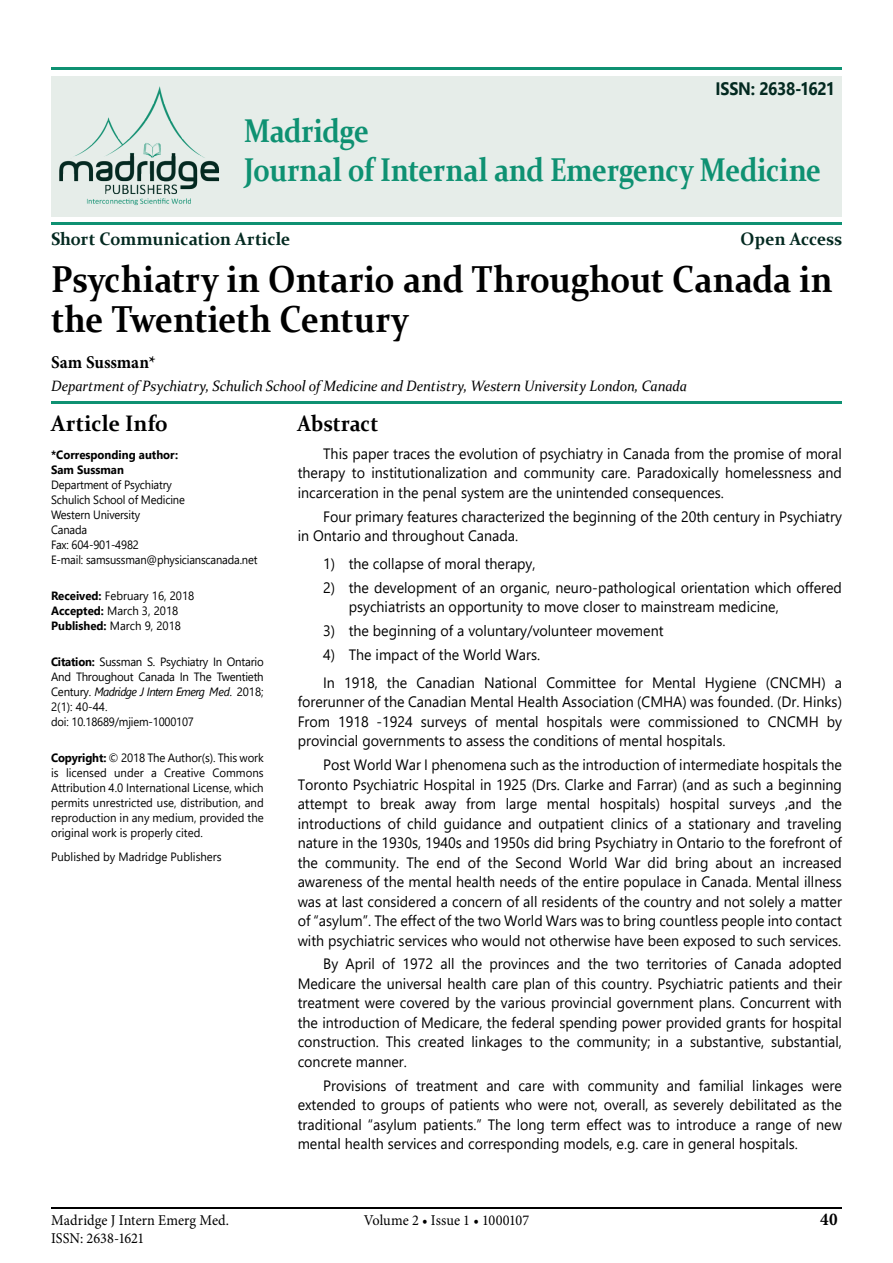
<style>
.page{position:relative;width:893px;height:1263px;background:#fff}
.page>*{position:absolute;margin:0;border:0;box-sizing:border-box;transform-origin:0 0}
.t1{font:700 37.5px/40.5px "Constantia";color:#000;scale:.9 1}
.t2{font:700 33px/39px "Constantia";letter-spacing:-.01em;color:#0e9172;scale:.85 1}
.t3{font:700 22.5px "Constantia";letter-spacing:.005em;color:#000;scale:.95 1}
.t4{font:700 22.5px "Constantia";letter-spacing:.005em;color:#000;scale:.9 1}
.t5{font:700 18px "Constantia";color:#032920;scale:.95 1}
.t6{font:700 18px "Segoe UI";letter-spacing:-.02em;color:#032920;scale:.9 1}
.t7{font:700 18px "Minion Pro";color:#000;scale:.95 1}
.t8{font:15px/19.5px "Segoe UI";color:#000;text-align:justify;scale:.95 1}
.t9{font:italic 15px "Constantia";letter-spacing:-.01em;color:#000;scale:.95 1}
.t10{font:15px "Minion Pro";color:#000;scale:.95 1}
.t11{font:12px/15px "Segoe UI";letter-spacing:-.015em;color:#000;scale:.95 1}
.t12{font:12px/15px "Segoe UI";letter-spacing:-.015em;color:#000;scale:.93 1}
.t13{font:700 12px/15px "Segoe UI";color:#000;scale:.95 1}
.s1{font-weight:700}
.s2{font-style:italic}
</style>
<div class="page">
<hr style="left:51px;top:1208px;width:791px;height:1px;background:#000">
<div style="left:51px;top:76px;width:791px;height:140px;background:#e6ede9"></div>
<hr style="left:51px;top:223px;width:791px;height:2px;background:#0e9172">
<hr style="left:51px;top:68px;width:791px;height:2px;background:#0e9172">
<img style="left:59px;top:86px;width:160px;height:120px">
<hr style="left:51px;top:401px;width:791px;height:2px;background:#0e9172">
<p class="t6" style="left:715px;top:71px;width:134px">ISSN: 2638-1621</p>
<h2 class="t2" style="left:244px;top:109px;width:681px">Madridge<br>Journal of Internal and Emergency Medicine</h2>
<p class="t5" style="left:51px;top:226px;width:254px">Short Communication Article</p>
<p class="t5" style="left:741px;top:226px;width:108px">Open Access</p>
<h1 class="t1" style="left:51px;top:257px;width:870px">Psychiatry in Ontario and Throughout Canada in the Twentieth Century</h1>
<p class="t7" style="left:51px;top:350px;width:112px">Sam Sussman*</p>
<p class="t9" style="left:51px;top:375px;width:671px">Department of Psychiatry, Schulich School of Medicine and Dentistry, Western University London, Canada</p>
<h3 class="t3" style="left:51px;top:408px;width:125px">Article Info</h3>
<p class="t13" style="left:51px;top:446px;width:135px">*Corresponding author:<br>Sam Sussman</p>
<p class="t12" style="left:51px;top:476px;width:223px">Department of Psychiatry<br>Schulich School of Medicine<br>Western University<br>Canada<br>Fax: 604-901-4982<br>E-mail: samsussman@physicianscanada.net</p>
<p class="t11" style="left:51px;top:587px;width:152px"><span class="s1">Received:</span> February 16, 2018<br><span class="s1">Accepted:</span> March 3, 2018<br><span class="s1">Published:</span> March 9, 2018</p>
<p class="t11" style="left:51px;top:653px;width:225px"><span class="s1">Citation:</span> Sussman S. Psychiatry In Ontario And Throughout Canada In The Twentieth Century. <span class="s2">Madridge J Intern Emerg Med.</span> 2018; 2(1): 40-44.<br>doi: 10.18689/mjiem-1000107</p>
<p class="t11" style="left:51px;top:749px;width:225px;text-align:justify"><span class="s1">Copyright:</span> © 2018 The Author(s). This work is licensed under a Creative Commons Attribution 4.0 International License, which permits unrestricted use, distribution, and reproduction in any medium, provided the original work is properly cited.</p>
<p class="t11" style="left:51px;top:848px;width:181px">Published by Madridge Publishers</p>
<h3 class="t4" style="left:298px;top:408px;width:91px">Abstract</h3>
<p class="t8" style="left:298px;top:442px;width:574px;text-indent:26px">This paper traces the evolution of psychiatry in Canada from the promise of moral therapy to institutionalization and community care. Paradoxically homelessness and incarceration in the penal system are the unintended consequences.</p>
<p class="t8" style="left:298px;top:505px;width:574px;text-indent:26px">Four primary features characterized the beginning of the 20th century in Psychiatry in Ontario and throughout Canada.</p>
<p class="t8" style="left:323px;top:553px;width:225px">1) the collapse of moral therapy,</p>
<p class="t8" style="left:349px;top:576px;width:521px;text-indent:-26px">2) the development of an organic, neuro-pathological orientation which offered psychiatrists an opportunity to move closer to mainstream medicine,</p>
<p class="t8" style="left:323px;top:620px;width:360px">3) the beginning of a voluntary/volunteer movement</p>
<p class="t8" style="left:323px;top:639px;width:548px;line-height:28px">4) The impact of the World Wars.<br>In 1918, the Canadian National Committee for Mental Hygiene (CNCMH) a</p>
<p class="t8" style="left:298px;top:691px;width:574px">forerunner of the Canadian Mental Health Association (CMHA) was founded. (Dr. Hinks)<br>From 1918 -1924 surveys of mental hospitals were commissioned to CNCMH by provincial governments to assess the conditions of mental hospitals.</p>
<p class="t8" style="left:298px;top:754px;width:574px;text-indent:26px">Post World War I phenomena such as the introduction of intermediate hospitals the Toronto Psychiatric Hospital in 1925 (Drs. Clarke and Farrar) (and as such a beginning attempt to break away from large mental hospitals) hospital surveys ,and the introductions of child guidance and outpatient clinics of a stationary and traveling nature in the 1930s, 1940s and 1950s did bring Psychiatry in Ontario to the forefront of the community. The end of the Second World War did bring about an increased awareness of the mental health needs of the entire populace in Canada. Mental illness was at last considered a concern of all residents of the country and not solely a matter of “asylum”. The effect of the two World Wars was to bring countless people into contact with psychiatric services who would not otherwise have been exposed to such services.</p>
<p class="t8" style="left:298px;top:953px;width:574px;text-indent:26px">By April of 1972 all the provinces and the two territories of Canada adopted Medicare the universal health care plan of this country. Psychiatric patients and their treatment were covered by the various provincial government plans. Concurrent with the introduction of Medicare, the federal spending power provided grants for hospital construction. This created linkages to the community; in a substantive, substantial, concrete manner.</p>
<p class="t8" style="left:298px;top:1074px;width:574px;text-indent:26px">Provisions of treatment and care with community and familial linkages were extended to groups of patients who were not, overall, as severely debilitated as the traditional “asylum patients.” The long term effect was to introduce a range of new mental health services and corresponding models, e.g. care in general hospitals.</p>
<p class="t10" style="left:51px;top:1210px;width:189px">Madridge J Intern Emerg Med.</p>
<p class="t10" style="left:364px;top:1210px;width:176px">Volume 2 • Issue 1 • 1000107</p>
<p class="t7" style="left:820px;top:1206px;width:20px">40</p>
<p class="t10" style="left:51px;top:1228px;width:100px">ISSN: 2638-1621</p>
</div>
